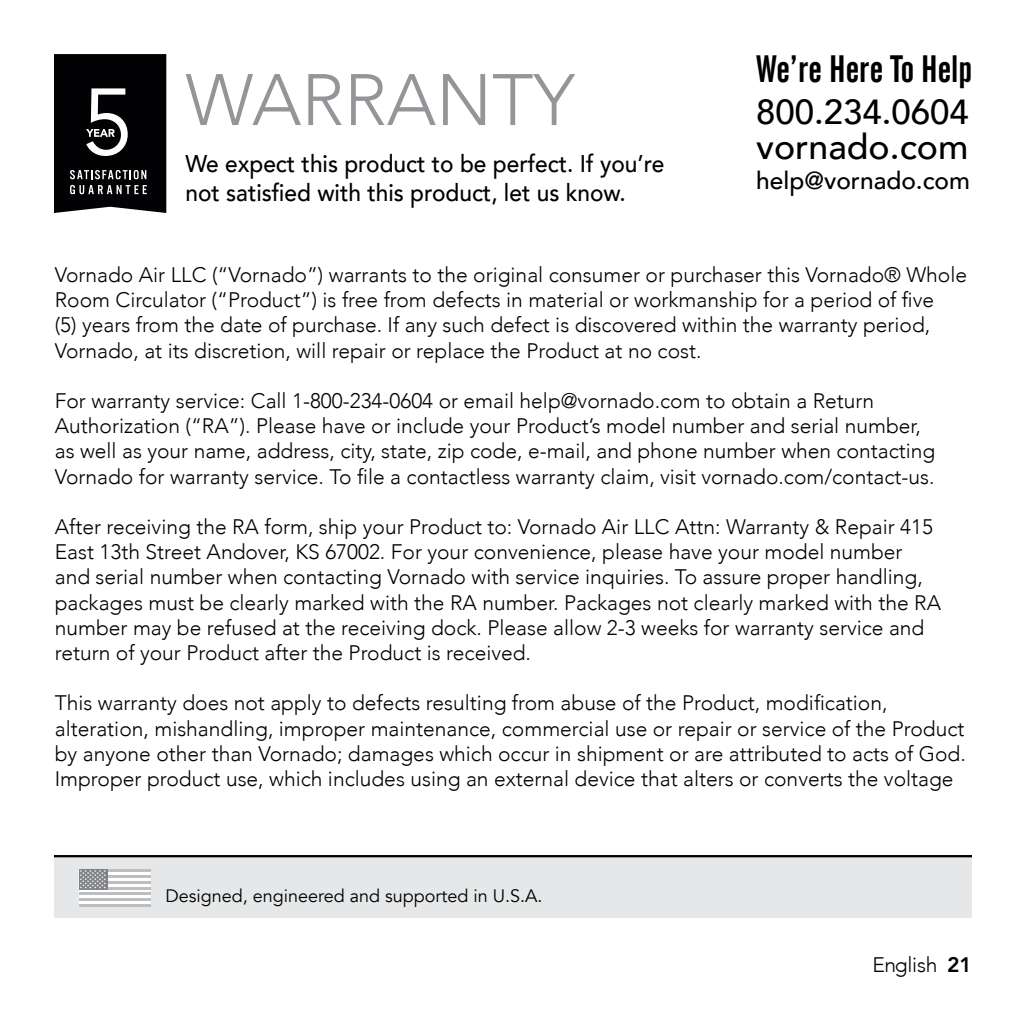
<style>
.page{position:relative;width:1026px;height:1026px;background:#fff}
.page>*{position:absolute;margin:0;border:0;box-sizing:border-box;transform-origin:0 0}
.t1{font:300 72px "Avenir";color:#939598}
.t2{font:37.8px "Alternate Gothic No 2 BT";color:#000}
.t3{font:500 35.4px "Avenir";color:#000}
.t4{font:500 34.8px "Avenir";color:#000}
.t5{font:500 24.6px "Avenir";color:#000}
.t6{font:500 24px/29.1px "Avenir";color:#000;scale:.94 1}
.t7{font:300 21px/25.2px "Avenir";color:#000}
.t8{font:300 21px "Avenir";letter-spacing:-.02em;color:#000}
.t9{font:18px "Avenir";color:#000}
.s1{font-weight:800}
</style>
<div class="page">
<svg style="left:54px;top:54px;width:112px;height:159px;background:#1d1d1f"></svg>
<div style="left:54px;top:856px;width:918px;height:62px;background:#e6e7e8"></div>
<div style="left:79px;top:869px;width:71px;height:38px;background:#fff"></div>
<hr style="left:79px;top:892px;width:71px;height:3px;background:#bcbec0">
<hr style="left:79px;top:904px;width:71px;height:3px;background:#bcbec0">
<hr style="left:79px;top:898px;width:71px;height:3px;background:#bcbec0">
<hr style="left:79px;top:887px;width:71px;height:3px;background:#bcbec0">
<hr style="left:79px;top:875px;width:71px;height:3px;background:#bcbec0">
<hr style="left:79px;top:869px;width:71px;height:3px;background:#bcbec0">
<hr style="left:79px;top:881px;width:71px;height:3px;background:#bcbec0">
<svg style="left:79px;top:869px;width:28px;height:21px"></svg>
<svg style="left:80px;top:870px;width:26px;height:18px"></svg>
<hr style="left:54px;top:855px;width:918px;height:2px;background:#000">
<p class="t1" style="left:185px;top:58px;width:391px">WARRANTY</p>
<p class="t6" style="left:185px;top:148px;width:511px">We expect this product to be perfect. If you’re not satisfied with this product, let us know.</p>
<p class="t2" style="left:756px;top:48px;width:217px">We’re Here To Help</p>
<p class="t4" style="left:756px;top:82px;width:214px">800.234.0604</p>
<p class="t3" style="left:756px;top:117px;width:214px">vornado.com</p>
<p class="t5" style="left:756px;top:159px;width:215px">help@vornado.com</p>
<p class="t7" style="left:55px;top:262px;width:914px">Vornado Air LLC (“Vornado”) warrants to the original consumer or purchaser this Vornado® Whole Room Circulator (“Product”) is free from defects in material or workmanship for a period of five<br>(5) years from the date of purchase. If any such defect is discovered within the warranty period, Vornado, at its discretion, will repair or replace the Product at no cost.</p>
<p class="t7" style="left:55px;top:388px;width:882px">For warranty service: Call 1-800-234-0604 or email help@vornado.com to obtain a Return Authorization (“RA”). Please have or include your Product’s model number and serial number, as well as your name, address, city, state, zip code, e-mail, and phone number when contacting Vornado for warranty service. To file a contactless warranty claim, visit vornado.com/contact-us.</p>
<p class="t7" style="left:55px;top:514px;width:888px">After receiving the RA form, ship your Product to: Vornado Air LLC Attn: Warranty &amp; Repair 415<br>East 13th Street Andover, KS 67002. For your convenience, please have your model number and serial number when contacting Vornado with service inquiries. To assure proper handling, packages must be clearly marked with the RA number. Packages not clearly marked with the RA number may be refused at the receiving dock. Please allow 2-3 weeks for warranty service and return of your Product after the Product is received.</p>
<p class="t7" style="left:55px;top:691px;width:913px">This warranty does not apply to defects resulting from abuse of the Product, modification, alteration, mishandling, improper maintenance, commercial use or repair or service of the Product by anyone other than Vornado; damages which occur in shipment or are attributed to acts of God.<br>Improper product use, which includes using an external device that alters or converts the voltage</p>
<p class="t9" style="left:166px;top:885px;width:379px">Designed, engineered and supported in U.S.A.</p>
<p class="t8" style="left:872px;top:952px;width:101px">English <span class="s1">21</span></p>
</div>
